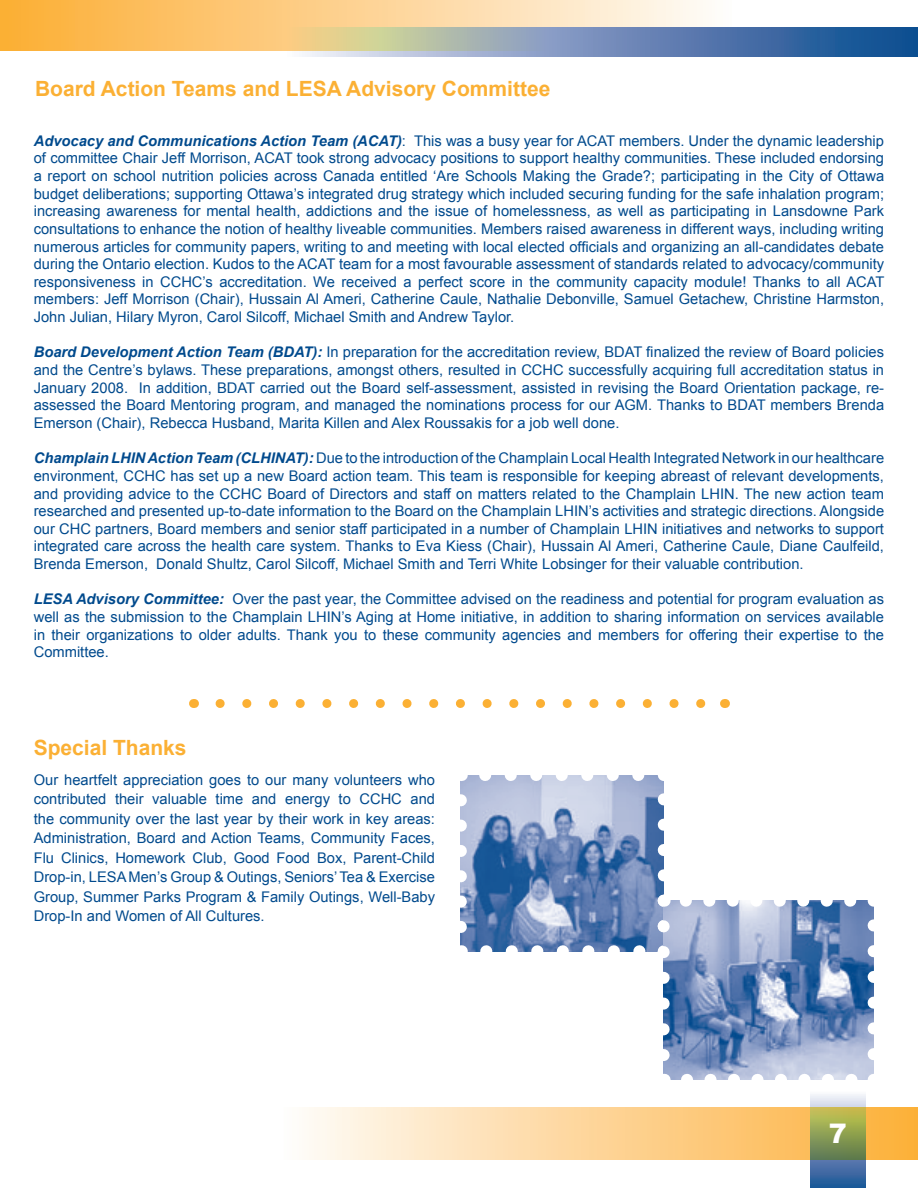
<style>
.page{position:relative;width:918px;height:1188px;background:#fff}
.page>*{position:absolute;margin:0;border:0;box-sizing:border-box;transform-origin:0 0}
.t1{font:900 27px "Arial";color:#fff}
.t2{font:700 21px "Arial";color:#fbb034}
.t3{font:14.7px/17.7px "Arial";color:#004a8d;text-align:justify}
.s1{font-weight:700;font-style:italic}
</style>
<div class="page">
<div style="left:284px;top:27px;width:634px;height:29px;background:linear-gradient(to right,#f3ecf7,#04408a)"></div>
<svg style="left:0;top:0;width:731px;height:50px;background:#e2c391"></svg>
<div style="left:284px;top:1107px;width:634px;height:52px;background:linear-gradient(to right,#fefbf8,#fcaf39)"></div>
<svg style="left:810px;top:1094px;width:56px;height:94px;background:#82987f"></svg>
<svg style="left:220px;top:699px;width:486px;height:9px"></svg>
<img style="left:461px;top:775px;width:203px;height:176px">
<svg style="left:460px;top:800px;width:7px;height:139px"></svg>
<svg style="left:486px;top:945px;width:165px;height:7px"></svg>
<svg style="left:474px;top:775px;width:164px;height:6px"></svg>
<img style="left:664px;top:901px;width:210px;height:179px">
<svg style="left:687px;top:1074px;width:175px;height:6px"></svg>
<svg style="left:868px;top:913px;width:6px;height:141px"></svg>
<svg style="left:658px;top:788px;width:192px;height:279px"></svg>
<h2 class="t2" style="left:35px;top:75px;width:517px">Board Action Teams and LESA Advisory Committee</h2>
<p class="t3" style="left:34px;top:132px;width:852px"><span class="s1">Advocacy and Communications Action Team (ACAT)</span>: This was a busy year for ACAT members. Under the dynamic leadership of committee Chair Jeff Morrison, ACAT took strong advocacy positions to support healthy communities. These included endorsing a report on school nutrition policies across Canada entitled ‘Are Schools Making the Grade?; participating in the City of Ottawa budget deliberations; supporting Ottawa’s integrated drug strategy which included securing funding for the safe inhalation program; increasing awareness for mental health, addictions and the issue of homelessness, as well as participating in Lansdowne Park consultations to enhance the notion of healthy liveable communities. Members raised awareness in different ways, including writing numerous articles for community papers, writing to and meeting with local elected officials and organizing an all-candidates debate during the Ontario election. Kudos to the ACAT team for a most favourable assessment of standards related to advocacy/community responsiveness in CCHC’s accreditation. We received a perfect score in the community capacity module! Thanks to all ACAT members: Jeff Morrison (Chair), Hussain Al Ameri, Catherine Caule, Nathalie Debonville, Samuel Getachew, Christine Harmston, John Julian, Hilary Myron, Carol Silcoff, Michael Smith and Andrew Taylor.</p>
<p class="t3" style="left:34px;top:344px;width:852px"><span class="s1">Board Development Action Team (BDAT):</span> In preparation for the accreditation review, BDAT finalized the review of Board policies and the Centre’s bylaws. These preparations, amongst others, resulted in CCHC successfully acquiring full accreditation status in January 2008. In addition, BDAT carried out the Board self-assessment, assisted in revising the Board Orientation package, re&shy;assessed the Board Mentoring program, and managed the nominations process for our AGM. Thanks to BDAT members Brenda Emerson (Chair), Rebecca Husband, Marita Killen and Alex Roussakis for a job well done.</p>
<p class="t3" style="left:34px;top:449px;width:852px"><span class="s1">Champlain LHIN Action Team (CLHINAT):</span> Due to the introduction of the Champlain Local Health Integrated Network in our healthcare environment, CCHC has set up a new Board action team. This team is responsible for keeping abreast of relevant developments, and providing advice to the CCHC Board of Directors and staff on matters related to the Champlain LHIN. The new action team researched and presented up-to-date information to the Board on the Champlain LHIN’s activities and strategic directions. Alongside our CHC partners, Board members and senior staff participated in a number of Champlain LHIN initiatives and networks to support integrated care across the health care system. Thanks to Eva Kiess (Chair), Hussain Al Ameri, Catherine Caule, Diane Caulfeild, Brenda Emerson, Donald Shultz, Carol Silcoff, Michael Smith and Terri White Lobsinger for their valuable contribution.</p>
<p class="t3" style="left:34px;top:590px;width:852px"><span class="s1">LESA Advisory Committee:</span> Over the past year, the Committee advised on the readiness and potential for program evaluation as well as the submission to the Champlain LHIN’s Aging at Home initiative, in addition to sharing information on services available in their organizations to older adults. Thank you to these community agencies and members for offering their expertise to the Committee.</p>
<h2 class="t2" style="left:34px;top:734px;width:154px">Special Thanks</h2>
<p class="t3" style="left:34px;top:770px;width:403px;line-height:19.5px">Our heartfelt appreciation goes to our many volunteers who contributed their valuable time and energy to CCHC and the community over the last year by their work in key areas:<br>Administration, Board and Action Teams, Community Faces, Flu Clinics, Homework Club, Good Food Box, Parent-Child Drop-in, LESA Men’s Group &amp; Outings, Seniors’ Tea &amp; Exercise Group, Summer Parks Program &amp; Family Outings, Well-Baby Drop-In and Women of All Cultures.</p>
<h1 class="t1" style="left:829px;top:1114px;width:20px">7</h1>
</div>
